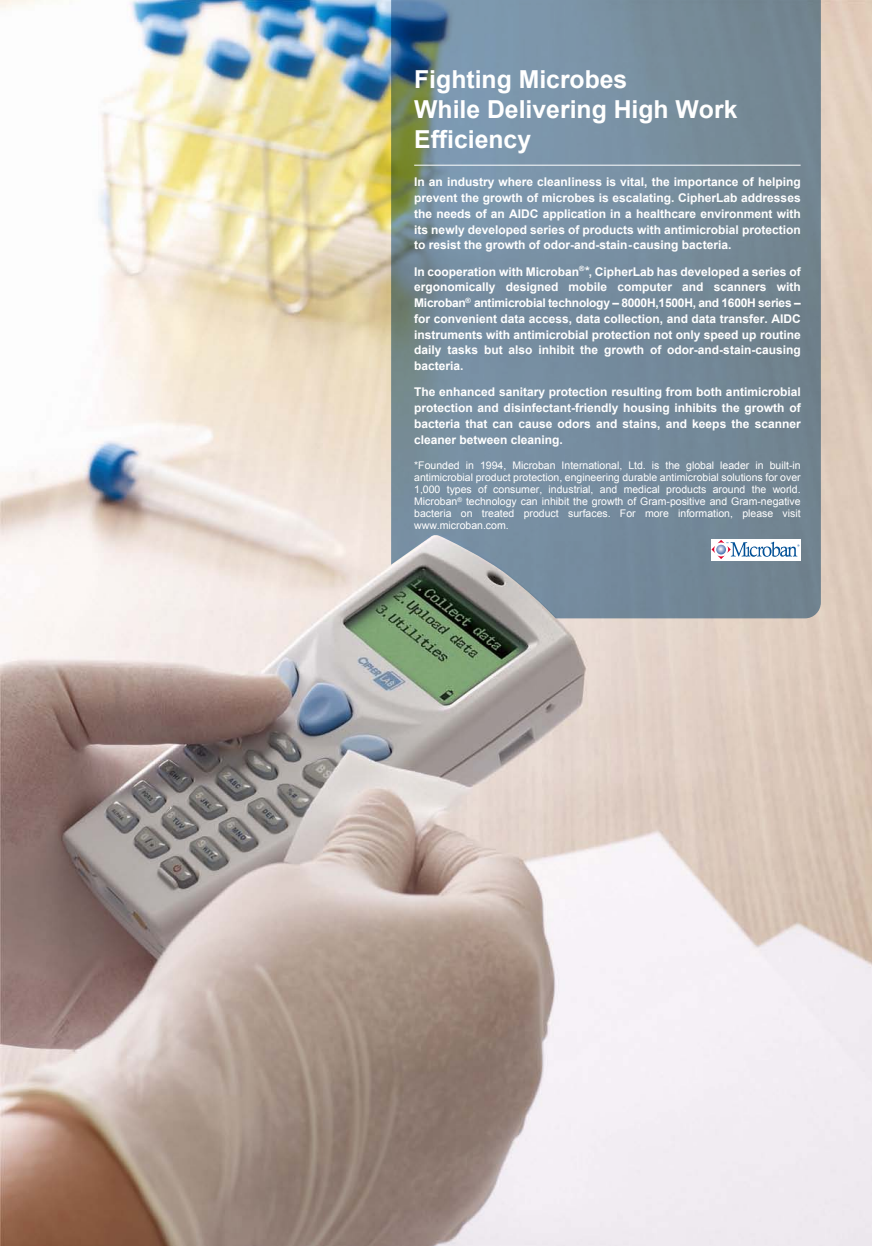
<style>
.page{position:relative;width:872px;height:1246px;background:#fff}
.page>*{position:absolute;margin:0;border:0;box-sizing:border-box;transform-origin:0 0}
.t1{font:700 24.75px/30px "Arial";color:#fff}
.t2{font:700 12px/15.8px "Arial";color:#fff;text-align:justify}
.t3{font:10.5px/12px "Arial";color:#fff;text-align:justify}
</style>
<div class="page">
<img style="left:0;top:0;width:872px;height:1246px">
<svg style="left:391px;top:0;width:430px;height:618px;background:#758b9a"></svg>
<div style="left:710px;top:539px;width:90px;height:21px;background:#fff"></div>
<svg style="left:711px;top:540px;width:88px;height:19px"></svg>
<hr style="left:414px;top:165px;width:386px;height:1px;background:#fff">
<p class="t1" style="left:414px;top:65px;width:325px">Fighting Microbes<br>While Delivering High Work<br>Efficiency</p>
<p class="t2" style="left:414px;top:175px;width:388px">In an industry where cleanliness is vital, the importance of helping prevent the growth of microbes is escalating. CipherLab addresses the needs of an AIDC application in a healthcare environment with its newly developed series of products with antimicrobial protection to resist the growth of odor-and-stain-causing bacteria.</p>
<p class="t2" style="left:414px;top:264px;width:388px">In cooperation with Microban<sup>®</sup>*, CipherLab has developed a series of ergonomically designed mobile computer and scanners with Microban<sup>®</sup> antimicrobial technology – 8000H,1500H, and 1600H series – for convenient data access, data collection, and data transfer. AIDC instruments with antimicrobial protection not only speed up routine daily tasks but also inhibit the growth of odor-and-stain-causing bacteria.</p>
<p class="t2" style="left:414px;top:385px;width:388px">The enhanced sanitary protection resulting from both antimicrobial protection and disinfectant-friendly housing inhibits the growth of bacteria that can cause odors and stains, and keeps the scanner cleaner between cleaning.</p>
<p class="t3" style="left:414px;top:459px;width:388px">*Founded in 1994, Microban International, Ltd. is the global leader in built-in antimicrobial product protection, engineering durable antimicrobial solutions for over 1,000 types of consumer, industrial, and medical products around the world.<br>Microban<sup>®</sup> technology can inhibit the growth of Gram-positive and Gram-negative bacteria on treated product surfaces. For more information, please visit www.microban.com.</p>
</div>
